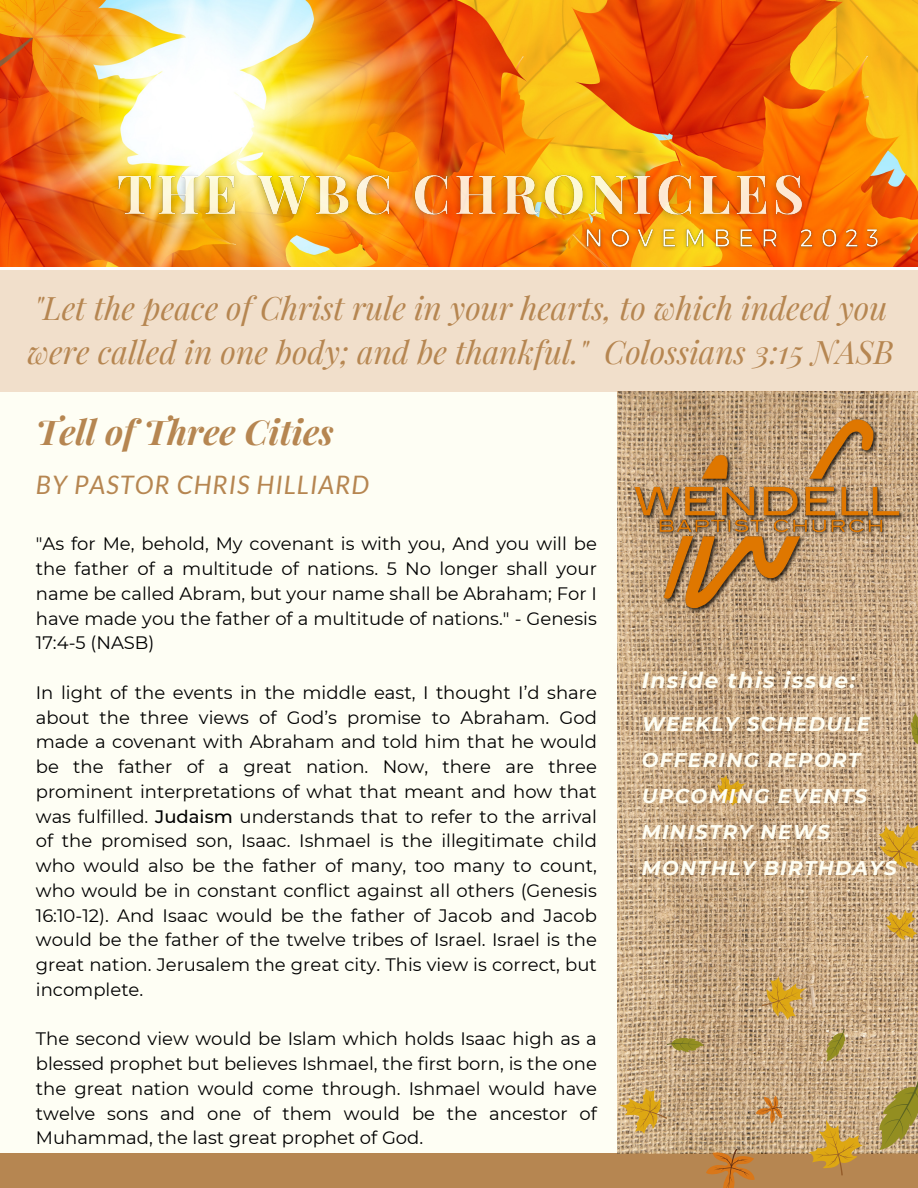
<style>
.page{position:relative;width:918px;height:1188px;background:#fefef4}
.page>*{position:absolute;margin:0;border:0;box-sizing:border-box;transform-origin:0 0}
.t1{font:italic 700 34.5px "Playfair Display";color:#b68651}
.t2{font:italic 31.8px/43.8px "Playfair Display";color:#b68651}
.t3{font:italic 25.5px "Lato";letter-spacing:.045em;color:#b68651}
.t4{font:italic 700 21.75px "Montserrat";letter-spacing:.07em;color:#fefef4}
.t5{font:italic 700 19.8px "Montserrat";letter-spacing:.07em;color:#fefef4}
.t6{font:18px/24.8px "Montserrat";color:#000;text-align:justify}
.s1{font-weight:500}
</style>
<div class="page">
<div style="left:0;top:1153px;width:918px;height:35px;background:#b68651"></div>
<div style="left:0;top:270px;width:918px;height:121px;background:#f1dfcb"></div>
<img style="left:618px;top:391px;width:300px;height:762px">
<img style="left:631px;top:398px;width:287px;height:216px">
<svg style="left:706px;top:1149px;width:49px;height:39px"></svg>
<svg style="left:756px;top:1096px;width:27px;height:27px"></svg>
<svg style="left:714px;top:775px;width:32px;height:31px"></svg>
<svg style="left:762px;top:976px;width:45px;height:44px;background:#cba356"></svg>
<svg style="left:808px;top:1119px;width:55px;height:57px"></svg>
<svg style="left:917px;top:981px;width:1px;height:47px"></svg>
<svg style="left:619px;top:1088px;width:48px;height:46px;background:#cea95d"></svg>
<svg style="left:886px;top:909px;width:32px;height:31px"></svg>
<svg style="left:878px;top:822px;width:40px;height:46px;background:#cfa345"></svg>
<svg style="left:910px;top:713px;width:8px;height:36px"></svg>
<svg style="left:826px;top:1029px;width:19px;height:32px"></svg>
<svg style="left:879px;top:1078px;width:39px;height:72px;background:#a89850"></svg>
<svg style="left:667px;top:1037px;width:37px;height:16px"></svg>
<img style="left:0;top:0;width:918px;height:267px">
<img style="left:104px;top:155px;width:712px;height:76px">
<img style="left:580px;top:222px;width:308px;height:33px">
<p class="t2" style="left:27px;top:285px;width:868px">"Let the peace of Christ rule in your hearts, to which indeed you were called in one body; and be thankful." Colossians 3:15 NASB</p>
<p class="t1" style="left:36px;top:408px;width:299px">Tell of Three Cities</p>
<p class="t3" style="left:36px;top:469px;width:335px">BY PASTOR CHRIS HILLIARD</p>
<p class="t6" style="left:36px;top:532px;width:563px">"As for Me, behold, My covenant is with you, And you will be the father of a multitude of nations. 5 No longer shall your name be called Abram, but your name shall be Abraham; For I have made you the father of a multitude of nations." - Genesis 17:4-5 (NASB)</p>
<p class="t6" style="left:36px;top:680px;width:563px">In light of the events in the middle east, I thought I’d share about the three views of God’s promise to Abraham. God made a covenant with Abraham and told him that he would be the father of a great nation. Now, there are three prominent interpretations of what that meant and how that was fulfilled. <span class="s1">Judaism</span> understands that to refer to the arrival of the promised son, Isaac. Ishmael is the illegitimate child who would also be the father of many, too many to count, who would be in constant conflict against all others (Genesis 16:10-12). And Isaac would be the father of Jacob and Jacob would be the father of the twelve tribes of Israel. Israel is the great nation. Jerusalem the great city. This view is correct, but incomplete.</p>
<p class="t6" style="left:36px;top:1027px;width:563px">The second view would be Islam which holds Isaac high as a blessed prophet but believes Ishmael, the first born, is the one the great nation would come through. Ishmael would have twelve sons and one of them would be the ancestor of Muhammad, the last great prophet of God.</p>
<p class="t4" style="left:642px;top:667px;width:215px">Inside this issue:</p>
<p class="t5" style="left:642px;top:712px;width:230px">WEEKLY SCHEDULE</p>
<p class="t5" style="left:642px;top:748px;width:220px">OFFERING REPORT</p>
<p class="t5" style="left:642px;top:784px;width:227px">UPCOMING EVENTS</p>
<p class="t5" style="left:642px;top:820px;width:189px">MINISTRY NEWS</p>
<p class="t5" style="left:642px;top:856px;width:257px">MONTHLY BIRTHDAYS</p>
</div>
